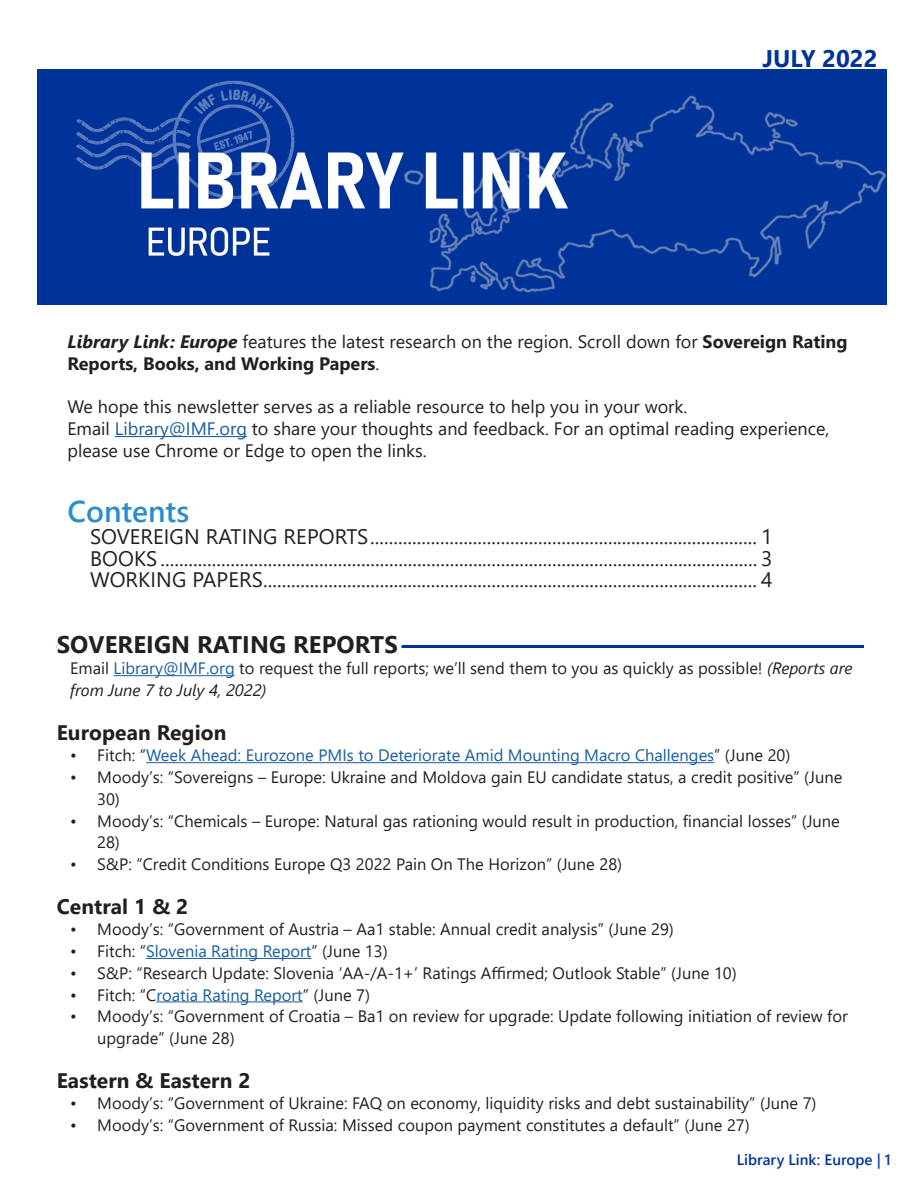
<style>
.page{position:relative;width:918px;height:1188px;background:#fff}
.page>*{position:absolute;margin:0;border:0;box-sizing:border-box;transform-origin:0 0}
.Title__blue__bold_12{font:600 30px "Segoe UI";color:#2d8ccb}
.Section_header_with{font:700 24px "Segoe UI";letter-spacing:.005em;color:#231f20}
.Date{font:700 24px "Segoe UI";color:#039}
.t1{font:21px "Segoe UI";letter-spacing:.005em;color:#231f20}
.Section_header_no_li{font:700 21px "Segoe UI";letter-spacing:.005em;color:#231f20}
.t2{font:18px/21.8px "Segoe UI";color:#231f20}
.Abstract__basic_11pt{font:16.5px/21.8px "Segoe UI";color:#231f20}
.t3{font:16.5px "Segoe UI";color:#175d9e}
.t4{font:600 15px "Segoe UI";color:#039}
.s1{font-weight:700;font-style:italic}
.s2{font-weight:700}
.s3{color:#175d9e}
.s4{font-style:italic}
.s5{color:#231f20}
</style>
<div class="page">
<hr style="left:57px;top:645px;width:807px;height:3px;background:#039">
<div style="left:57px;top:644px;width:345px;height:9px;background:#fff"></div>
<hr style="left:114px;top:675px;width:121px;height:1px;background:#175d9e">
<hr style="left:146px;top:762px;width:568px;height:1px;background:#175d9e">
<hr style="left:146px;top:958px;width:165px;height:1px;background:#175d9e">
<hr style="left:156px;top:1001px;width:147px;height:1px;background:#175d9e">
<img style="left:38px;top:69px;width:849px;height:235px">
<hr style="left:115px;top:436px;width:132px;height:1px;background:#175d9e">
<p class="Date" style="left:762px;top:36px;width:117px">JULY 2022</p>
<p class="t2" style="left:68px;top:329px;width:782px"><span class="s1">Library Link: Europe</span> features the latest research on the region. Scroll down for <span class="s2">Sovereign Rating<br>Reports, Books, and Working Papers</span>.</p>
<p class="t2" style="left:68px;top:394px;width:621px">We hope this newsletter serves as a reliable resource to help you in your work.</p>
<p class="t2" style="left:68px;top:416px;width:763px">Email <span class="s3">Library@IMF.org</span> to share your thoughts and feedback. For an optimal reading experience, please use Chrome or Edge to open the links.</p>
<p class="Title__blue__bold_12" style="left:68px;top:483px;width:123px">Contents</p>
<p class="t1" style="left:90px;top:516px;width:684px">SOVEREIGN RATING REPORTS................................................................................... 1</p>
<p class="t1" style="left:90px;top:538px;width:684px">BOOKS ................................................................................................................................ 3</p>
<p class="t1" style="left:90px;top:560px;width:684px">WORKING PAPERS.......................................................................................................... 4</p>
<p class="Section_header_with" style="left:57px;top:621px;width:343px">SOVEREIGN RATING REPORTS</p>
<p class="Abstract__basic_11pt" style="left:70px;top:656px;width:784px">Email <span class="s3">Library@IMF.org</span> to request the full reports; we’ll send them to you as quickly as possible! <span class="s4">(Reports are from June 7 to July 4, 2022)</span></p>
<p class="Section_header_no_li" style="left:57px;top:712px;width:171px">European Region</p>
<p class="t3" style="left:70px;top:740px;width:722px"><span class="s5">• Fitch: “</span>Week Ahead: Eurozone PMIs to Deteriorate Amid Mounting Macro Challenges<span class="s5">” (June 20)</span></p>
<p class="Abstract__basic_11pt" style="left:97px;top:765px;width:747px;text-indent:-27px">• Moody’s: “Sovereigns – Europe: Ukraine and Moldova gain EU candidate status, a credit positive” (June<br>30)</p>
<p class="Abstract__basic_11pt" style="left:97px;top:808px;width:744px;text-indent:-27px">• Moody’s: “Chemicals – Europe: Natural gas rationing would result in production, financial losses” (June<br>28)</p>
<p class="Abstract__basic_11pt" style="left:70px;top:852px;width:554px">• S&amp;P: “Credit Conditions Europe Q3 2022 Pain On The Horizon” (June 28)</p>
<p class="Section_header_no_li" style="left:57px;top:886px;width:133px">Central 1 &amp; 2</p>
<p class="Abstract__basic_11pt" style="left:70px;top:917px;width:605px">• Moody’s: “Government of Austria – Aa1 stable: Annual credit analysis” (June 29)</p>
<p class="t3" style="left:70px;top:936px;width:319px"><span class="s5">• Fitch: “</span>Slovenia Rating Report<span class="s5">” (June 13)</span></p>
<p class="Abstract__basic_11pt" style="left:70px;top:961px;width:668px">• S&amp;P: “Research Update: Slovenia ‘AA-/A-1+’ Ratings Affirmed; Outlook Stable” (June 10)</p>
<p class="t3" style="left:70px;top:979px;width:301px"><span class="s5">• Fitch: “C</span>roatia Rating Report<span class="s5">” (June 7)</span></p>
<p class="Abstract__basic_11pt" style="left:97px;top:1004px;width:752px;text-indent:-27px">• Moody’s: “Government of Croatia – Ba1 on review for upgrade: Update following initiation of review for upgrade” (June 28)</p>
<p class="Section_header_no_li" style="left:57px;top:1060px;width:195px">Eastern &amp; Eastern 2</p>
<p class="Abstract__basic_11pt" style="left:70px;top:1091px;width:748px">• Moody’s: “Government of Ukraine: FAQ on economy, liquidity risks and debt sustainability” (June 7)</p>
<p class="Abstract__basic_11pt" style="left:70px;top:1113px;width:681px">• Moody’s: “Government of Russia: Missed coupon payment constitutes a default” (June 27)</p>
<p class="t4" style="left:737px;top:1146px;width:156px">Library Link: Europe | 1</p>
</div>
